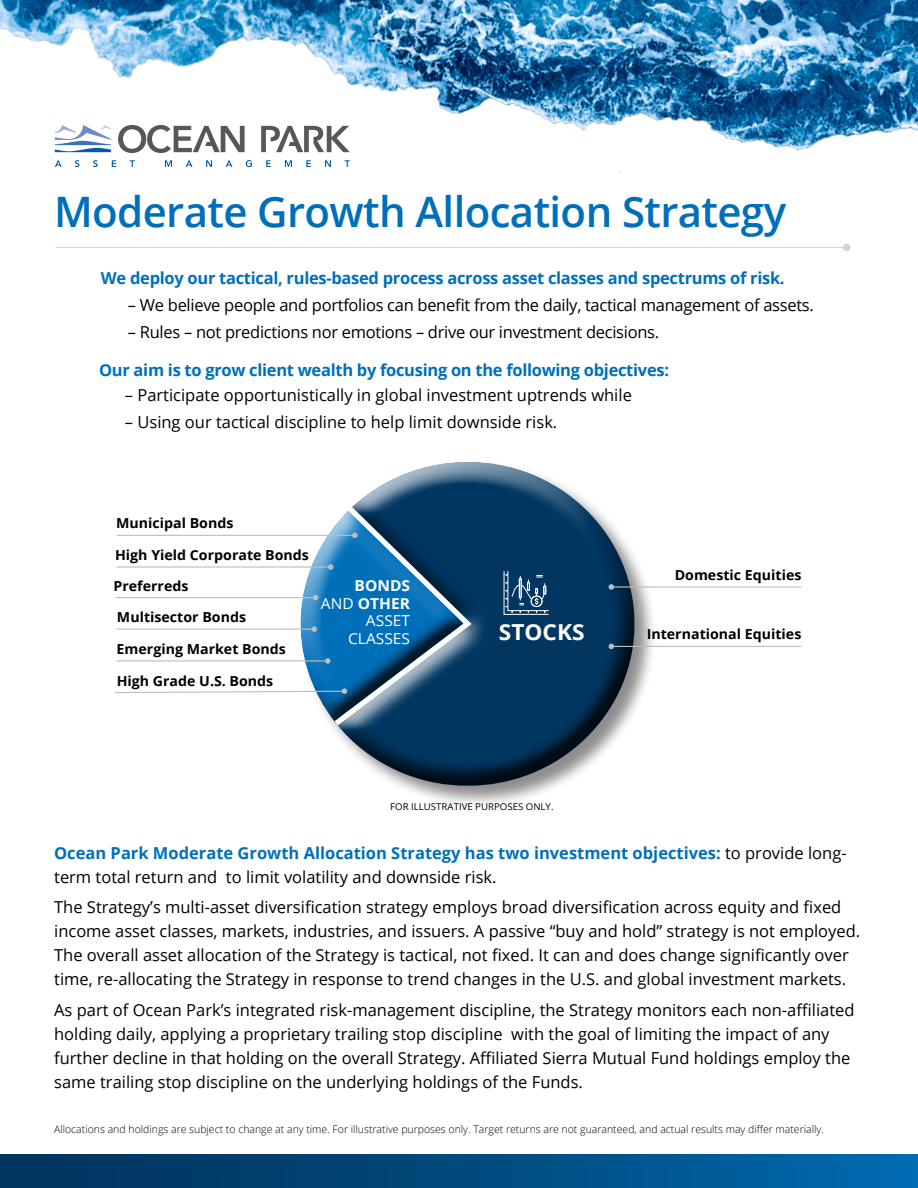
<style>
.page{position:relative;width:918px;height:1188px;background:#fff}
.page>*{position:absolute;margin:0;border:0;box-sizing:border-box;transform-origin:0 0}
.t1{font:600 42px "Open Sans";letter-spacing:-.015em;color:#006fba}
.t2{font:700 22.05px "Open Sans";color:#fff}
.t3{font:16.5px/24px "Open Sans";color:#000}
.t4{font:16.5px "Open Sans";letter-spacing:-.02em;color:#000}
.t5{font:700 16.5px "Open Sans";letter-spacing:-.02em;color:#006fba}
.t6{font:700 16.5px/24px "Open Sans";color:#006fba}
.t7{font:15.15px/17.5px "Open Sans";color:#fff;text-align:right}
.t8{font:700 13.8px "Open Sans";color:#000}
.t9{font:300 10.5px "Open Sans";color:#000}
.t10{font:9.3px "Open Sans";color:#000}
.s1{font-weight:700}
.s2{font-weight:400;color:#000}
</style>
<div class="page">
<img style="left:0;top:0;width:918px;height:173px">
<div style="left:0;top:1155px;width:918px;height:33px;background:linear-gradient(to right,#003056,#0068ac)"></div>
<hr style="left:56px;top:247px;width:791px;height:1px;background:#d4d4d5">
<div style="left:843px;top:244px;width:8px;height:7px;background:#d4d4d5;border-radius:50%"></div>
<svg style="left:165px;top:160px;width:7px;height:7px"></svg>
<svg style="left:186px;top:160px;width:6px;height:7px"></svg>
<svg style="left:206px;top:160px;width:6px;height:7px"></svg>
<svg style="left:226px;top:160px;width:6px;height:7px"></svg>
<svg style="left:246px;top:160px;width:6px;height:7px"></svg>
<svg style="left:266px;top:160px;width:5px;height:7px"></svg>
<svg style="left:285px;top:160px;width:7px;height:7px"></svg>
<svg style="left:306px;top:160px;width:5px;height:7px"></svg>
<svg style="left:325px;top:160px;width:6px;height:7px"></svg>
<svg style="left:345px;top:160px;width:5px;height:7px"></svg>
<svg style="left:55px;top:160px;width:7px;height:7px"></svg>
<svg style="left:75px;top:160px;width:4px;height:7px"></svg>
<svg style="left:93px;top:160px;width:5px;height:7px"></svg>
<svg style="left:112px;top:160px;width:4px;height:7px"></svg>
<svg style="left:130px;top:160px;width:5px;height:7px"></svg>
<svg style="left:261px;top:126px;width:89px;height:26px"></svg>
<svg style="left:118px;top:125px;width:127px;height:28px"></svg>
<svg style="left:55px;top:125px;width:56px;height:27px"></svg>
<div style="left:299px;top:460px;width:358px;height:349px;background:#000;opacity:.45"></div>
<div style="left:323px;top:452px;width:305px;height:289px;background:#fff;opacity:.75"></div>
<div style="left:323px;top:512px;width:325px;height:276px;background:#000;opacity:.75"></div>
<svg style="left:115px;top:501px;width:361px;height:230px"></svg>
<hr style="left:611px;top:586px;width:190px;height:2px;background:#bcbec0">
<svg style="left:609px;top:584px;width:5px;height:6px"></svg>
<hr style="left:611px;top:646px;width:190px;height:1px;background:#bcbec0">
<svg style="left:609px;top:644px;width:5px;height:5px"></svg>
<svg style="left:503px;top:570px;width:47px;height:45px;background:#345f80"></svg>
<h1 class="t1" style="left:54px;top:183px;width:734px">Moderate Growth Allocation Strategy</h1>
<p class="t5" style="left:101px;top:266px;width:685px">We deploy our tactical, rules-based process across asset classes and spectrums of risk.</p>
<p class="t4" style="left:128px;top:294px;width:687px">– We believe people and portfolios can benefit from the daily, tactical management of assets.</p>
<p class="t4" style="left:128px;top:321px;width:533px">– Rules – not predictions nor emotions – drive our investment decisions.</p>
<p class="t5" style="left:99px;top:358px;width:572px">Our aim is to grow client wealth by focusing on the following objectives:</p>
<p class="t3" style="left:125px;top:383px;width:509px">– Participate opportunistically in global investment uptrends while</p>
<p class="t3" style="left:125px;top:410px;width:434px">– Using our tactical discipline to help limit downside risk.</p>
<p class="t8" style="left:116px;top:513px;width:119px">Municipal Bonds</p>
<p class="t8" style="left:115px;top:546px;width:195px">High Yield Corporate Bonds</p>
<p class="t8" style="left:114px;top:576px;width:76px">Preferreds</p>
<p class="t8" style="left:117px;top:608px;width:131px">Multisector Bonds</p>
<p class="t8" style="left:117px;top:639px;width:171px">Emerging Market Bonds</p>
<p class="t8" style="left:117px;top:671px;width:158px">High Grade U.S. Bonds</p>
<p class="t7" style="left:321px;top:576px;width:91px"><span class="s1">BONDS<br></span>AND <span class="s1">OTHER<br></span>ASSET<br>CLASSES</p>
<h2 class="t2" style="left:499px;top:617px;width:87px">STOCKS</h2>
<p class="t8" style="left:675px;top:565px;width:128px">Domestic Equities</p>
<p class="t8" style="left:647px;top:624px;width:156px">International Equities</p>
<p class="t10" style="left:390px;top:800px;width:165px">FOR ILLUSTRATIVE PURPOSES ONLY.</p>
<p class="t6" style="left:54px;top:840px;width:794px">Ocean Park Moderate Growth Allocation Strategy has two investment objectives: <span class="s2">to provide long&shy;term total return and to limit volatility and downside risk.</span></p>
<p class="t3" style="left:54px;top:895px;width:808px">The Strategy’s multi-asset diversification strategy employs broad diversification across equity and fixed income asset classes, markets, industries, and issuers. A passive “buy and hold” strategy is not employed.<br>The overall asset allocation of the Strategy is tactical, not fixed. It can and does change significantly over time, re-allocating the Strategy in response to trend changes in the U.S. and global investment markets.</p>
<p class="t3" style="left:54px;top:997px;width:802px">As part of Ocean Park’s integrated risk-management discipline, the Strategy monitors each non-affiliated holding daily, applying a proprietary trailing stop discipline with the goal of limiting the impact of any further decline in that holding on the overall Strategy. Affiliated Sierra Mutual Fund holdings employ the same trailing stop discipline on the underlying holdings of the Funds.</p>
<p class="t9" style="left:54px;top:1122px;width:771px">Allocations and holdings are subject to change at any time. For illustrative purposes only. Target returns are not guaranteed, and actual results may differ materially.</p>
</div>
